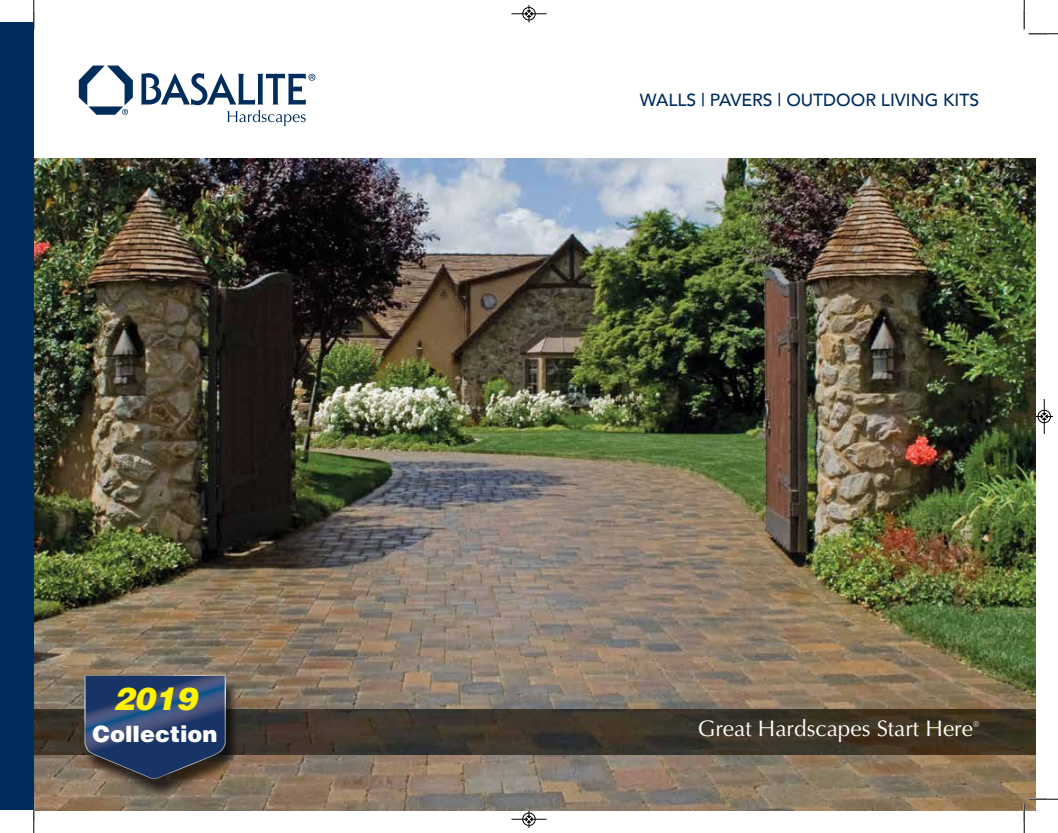
<style>
.page{position:relative;width:1058px;height:833px;background:#fff}
.page>*{position:absolute;margin:0;border:0;box-sizing:border-box;transform-origin:0 0}
.t1{font:italic 900 31.5px "Helvetica LT Std";color:#fff200}
.t2{font:22.5px "Optima LT Std";color:#fff}
.t3{font:900 22.5px "Helvetica LT Std";color:#fff}
.t4{font:500 17.5px "Avenir";color:#002d5c}
.t5{font:8.25px "Optima LT Std";color:#fff}
</style>
<div class="page">
<img style="left:34px;top:158px;width:1001px;height:652px">
<svg style="left:79px;top:65px;width:54px;height:50px"></svg>
<svg style="left:141px;top:73px;width:174px;height:53px"></svg>
<img style="left:328px;top:709px;width:707px;height:45px">
<hr style="left:511px;top:14px;width:35px;height:1px;background:#000">
<div style="left:522px;top:7px;width:13px;height:13px;border:1px solid #000;border-radius:50%"></div>
<svg style="left:526px;top:5px;width:6px;height:17px"></svg>
<hr style="left:511px;top:819px;width:35px;height:1px;background:#000">
<div style="left:522px;top:812px;width:13px;height:13px;border:1px solid #000;border-radius:50%"></div>
<svg style="left:526px;top:810px;width:6px;height:18px"></svg>
<hr style="left:1044px;top:399px;width:1px;height:35px;background:#000">
<div style="left:1037px;top:410px;width:13px;height:13px;border:1px solid #000;border-radius:50%"></div>
<svg style="left:1035px;top:413px;width:17px;height:6px"></svg>
<svg style="left:0;top:0;width:35px;height:30px"></svg>
<svg style="left:1023px;top:0;width:35px;height:35px"></svg>
<svg style="left:1023px;top:798px;width:35px;height:34px"></svg>
<div style="left:0;top:23px;width:34px;height:787px;background:#002d5c"></div>
<img style="left:33px;top:642px;width:295px;height:190px">
<svg style="left:84px;top:675px;width:142px;height:104px"></svg>
<h1 class="t1" style="left:113px;top:678px;width:86px">2019</h1>
<p class="t3" style="left:93px;top:718px;width:127px">Collection</p>
<p class="t4" style="left:639px;top:85px;width:341px">WALLS | PAVERS | OUTDOOR LIVING KITS</p>
<p class="t2" style="left:698px;top:715px;width:277px">Great Hardscapes Start Here</p>
<p class="t5" style="left:973px;top:719px;width:8px">®</p>
</div>
